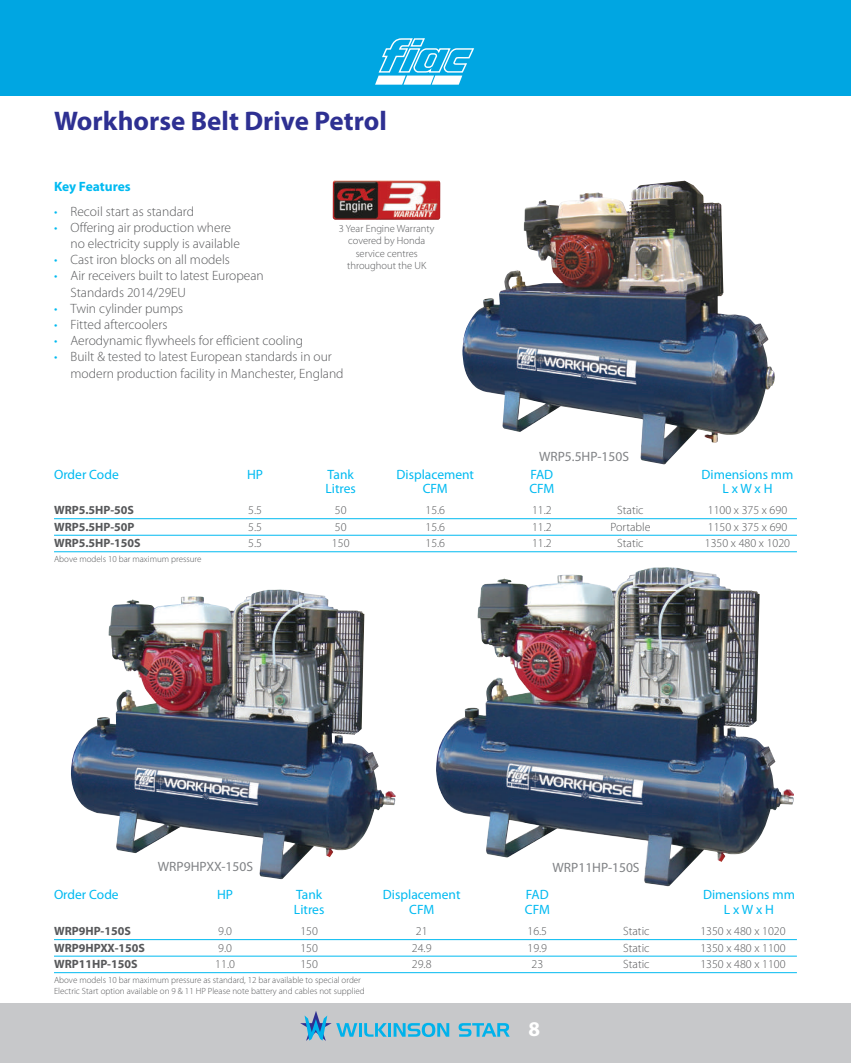
<style>
.page{position:relative;width:851px;height:1063px;background:#fff}
.page>*{position:absolute;margin:0;border:0;box-sizing:border-box;transform-origin:0 0}
.t1{font:700 27px "Myriad Pro";color:#2e3092}
.t2{font:700 21px "Myriad Pro";color:#fff}
.t3{font:300 13.5px/16.2px "Myriad Pro";color:#57585a}
.t4{font:13.5px "Myriad Pro";color:#00baf1}
.t5{font:13.5px "Myriad Pro";color:#808285}
.t6{font:700 13.5px "Myriad Pro";letter-spacing:-.005em;color:#00baf1}
.t7{font:300 12px "Myriad Pro";color:#57585a}
.t8{font:700 12px "Myriad Pro";color:#57585a}
.t9{font:300 10.5px/12.6px "Myriad Pro";color:#57585a;text-align:center}
.t10{font:300 9px/10.8px "Myriad Pro";color:#57585a}
.s1{color:#00baf1}
</style>
<div class="page">
<div style="left:0;top:1003px;width:850px;height:60px;background:#c7c8ca"></div>
<hr style="left:358px;top:1023px;width:3px;height:14px;background:#00b2eb">
<svg style="left:364px;top:1023px;width:23px;height:14px"></svg>
<hr style="left:388px;top:1023px;width:3px;height:14px;background:#00b2eb">
<svg style="left:393px;top:1023px;width:56px;height:14px"></svg>
<svg style="left:458px;top:1023px;width:51px;height:14px"></svg>
<svg style="left:300px;top:1011px;width:57px;height:30px"></svg>
<div style="left:0;top:0;width:850px;height:96px;background:#00a6e2"></div>
<svg style="left:375px;top:38px;width:99px;height:47px"></svg>
<img style="left:71px;top:590px;width:311px;height:290px">
<img style="left:436px;top:567px;width:343px;height:320px">
<hr style="left:54px;top:939px;width:742px;height:1px;background:#00baf1">
<hr style="left:54px;top:956px;width:742px;height:1px;background:#00baf1">
<hr style="left:54px;top:972px;width:742px;height:1px;background:#00baf1">
<img style="left:462px;top:185px;width:313px;height:280px">
<hr style="left:54px;top:518px;width:742px;height:1px;background:#00baf1">
<hr style="left:54px;top:535px;width:742px;height:1px;background:#00baf1">
<hr style="left:54px;top:551px;width:742px;height:1px;background:#00baf1">
<img style="left:332px;top:181px;width:108px;height:39px">
<h1 class="t1" style="left:54px;top:106px;width:334px">Workhorse Belt Drive Petrol</h1>
<p class="t6" style="left:54px;top:179px;width:78px">Key Features</p>
<p class="t3" style="left:54px;top:203px;width:141px"><span class="s1">•</span> Recoil start as standard</p>
<p class="t3" style="left:70px;top:219px;width:171px;text-indent:-16px"><span class="s1">•</span> Offering air production where no electricity supply is available</p>
<p class="t3" style="left:54px;top:252px;width:177px"><span class="s1">•</span> Cast iron blocks on all models</p>
<p class="t3" style="left:70px;top:268px;width:195px;text-indent:-16px"><span class="s1">•</span> Air receivers built to latest European<br>Standards 2014/29EU</p>
<p class="t3" style="left:54px;top:300px;width:131px"><span class="s1">•</span> Twin cylinder pumps</p>
<p class="t3" style="left:54px;top:317px;width:115px"><span class="s1">•</span> Fitted aftercoolers</p>
<p class="t3" style="left:54px;top:333px;width:251px"><span class="s1">•</span> Aerodynamic flywheels for efficient cooling</p>
<p class="t3" style="left:70px;top:349px;width:274px;text-indent:-16px"><span class="s1">•</span> Built &amp; tested to latest European standards in our modern production facility in Manchester, England</p>
<p class="t9" style="left:339px;top:222px;width:97px">3 Year Engine Warranty covered by Honda service centres throughout the UK</p>
<p class="t5" style="left:539px;top:448px;width:91px">WRP5.5HP-150S</p>
<p class="t4" style="left:54px;top:466px;width:66px">Order Code</p>
<p class="t4" style="left:247px;top:466px;width:17px">HP</p>
<p class="t4" style="left:327px;top:466px;width:28px">Tank</p>
<p class="t4" style="left:396px;top:466px;width:79px">Displacement</p>
<p class="t4" style="left:530px;top:466px;width:24px">FAD</p>
<p class="t4" style="left:701px;top:466px;width:93px">Dimensions mm</p>
<p class="t4" style="left:325px;top:480px;width:32px">Litres</p>
<p class="t4" style="left:422px;top:480px;width:27px">CFM</p>
<p class="t4" style="left:529px;top:480px;width:27px">CFM</p>
<p class="t4" style="left:722px;top:480px;width:52px">L x W x H</p>
<p class="t8" style="left:54px;top:503px;width:81px">WRP5.5HP-50S</p>
<p class="t7" style="left:248px;top:503px;width:15px">5.5</p>
<p class="t7" style="left:335px;top:503px;width:13px">50</p>
<p class="t7" style="left:425px;top:503px;width:21px">15.6</p>
<p class="t7" style="left:532px;top:503px;width:21px">11.2</p>
<p class="t7" style="left:617px;top:503px;width:28px">Static</p>
<p class="t7" style="left:707px;top:503px;width:81px">1100 x 375 x 690</p>
<p class="t8" style="left:54px;top:520px;width:82px">WRP5.5HP-50P</p>
<p class="t7" style="left:248px;top:520px;width:15px">5.5</p>
<p class="t7" style="left:335px;top:520px;width:13px">50</p>
<p class="t7" style="left:425px;top:520px;width:21px">15.6</p>
<p class="t7" style="left:532px;top:520px;width:21px">11.2</p>
<p class="t7" style="left:610px;top:520px;width:42px">Portable</p>
<p class="t7" style="left:707px;top:520px;width:81px">1150 x 375 x 690</p>
<p class="t8" style="left:54px;top:536px;width:88px">WRP5.5HP-150S</p>
<p class="t7" style="left:248px;top:537px;width:15px">5.5</p>
<p class="t7" style="left:332px;top:537px;width:19px">150</p>
<p class="t7" style="left:425px;top:537px;width:21px">15.6</p>
<p class="t7" style="left:532px;top:537px;width:21px">11.2</p>
<p class="t7" style="left:617px;top:537px;width:28px">Static</p>
<p class="t7" style="left:704px;top:537px;width:87px">1350 x 480 x 1020</p>
<p class="t10" style="left:54px;top:554px;width:149px">Above models 10 bar maximum pressure</p>
<p class="t5" style="left:158px;top:859px;width:97px">WRP9HPXX-150S</p>
<p class="t5" style="left:552px;top:859px;width:89px">WRP11HP-150S</p>
<p class="t4" style="left:54px;top:886px;width:66px">Order Code</p>
<p class="t4" style="left:217px;top:886px;width:17px">HP</p>
<p class="t4" style="left:296px;top:886px;width:28px">Tank</p>
<p class="t4" style="left:383px;top:886px;width:79px">Displacement</p>
<p class="t4" style="left:526px;top:886px;width:24px">FAD</p>
<p class="t4" style="left:703px;top:886px;width:93px">Dimensions mm</p>
<p class="t4" style="left:294px;top:901px;width:32px">Litres</p>
<p class="t4" style="left:409px;top:901px;width:27px">CFM</p>
<p class="t4" style="left:524px;top:901px;width:27px">CFM</p>
<p class="t4" style="left:723px;top:901px;width:52px">L x W x H</p>
<p class="t8" style="left:54px;top:924px;width:78px">WRP9HP-150S</p>
<p class="t7" style="left:218px;top:924px;width:15px">9.0</p>
<p class="t7" style="left:300px;top:924px;width:19px">150</p>
<p class="t7" style="left:416px;top:924px;width:13px">21</p>
<p class="t7" style="left:527px;top:924px;width:21px">16.5</p>
<p class="t7" style="left:623px;top:924px;width:28px">Static</p>
<p class="t7" style="left:700px;top:924px;width:87px">1350 x 480 x 1020</p>
<p class="t8" style="left:54px;top:941px;width:92px">WRP9HPXX-150S</p>
<p class="t7" style="left:218px;top:941px;width:15px">9.0</p>
<p class="t7" style="left:300px;top:941px;width:19px">150</p>
<p class="t7" style="left:412px;top:941px;width:21px">24.9</p>
<p class="t7" style="left:527px;top:941px;width:21px">19.9</p>
<p class="t7" style="left:623px;top:941px;width:28px">Static</p>
<p class="t7" style="left:700px;top:941px;width:87px">1350 x 480 x 1100</p>
<p class="t8" style="left:54px;top:957px;width:85px">WRP11HP-150S</p>
<p class="t7" style="left:215px;top:957px;width:21px">11.0</p>
<p class="t7" style="left:300px;top:957px;width:19px">150</p>
<p class="t7" style="left:412px;top:957px;width:21px">29.8</p>
<p class="t7" style="left:531px;top:957px;width:13px">23</p>
<p class="t7" style="left:623px;top:957px;width:28px">Static</p>
<p class="t7" style="left:700px;top:957px;width:87px">1350 x 480 x 1100</p>
<p class="t10" style="left:54px;top:975px;width:312px">Above models 10 bar maximum pressure as standard, 12 bar available to special order<br>Electric Start option available on 9 &amp; 11 HP Please note battery and cables not supplied</p>
<h2 class="t2" style="left:528px;top:1016px;width:13px">8</h2>
</div>
